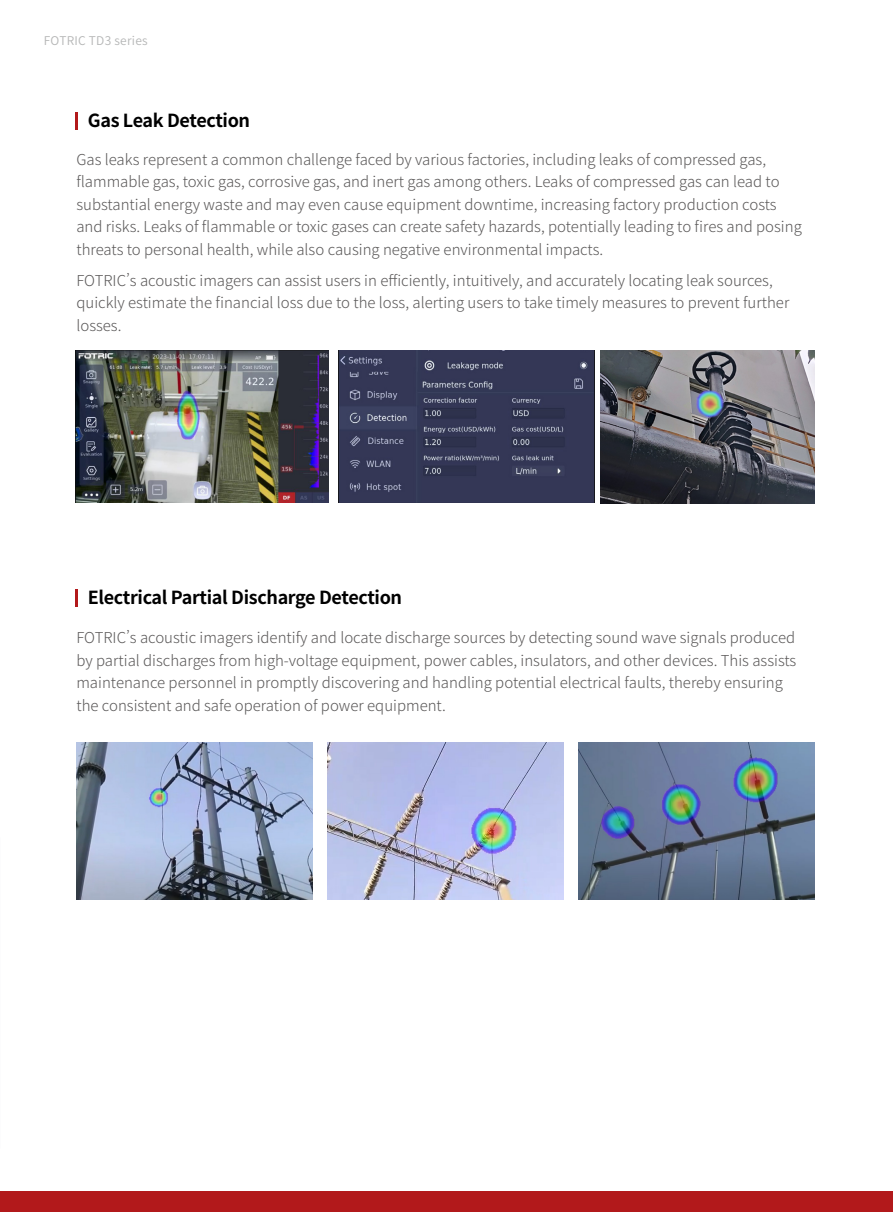
<style>
.page{position:relative;width:893px;height:1212px;background:#fff}
.page>*{position:absolute;margin:0;border:0;box-sizing:border-box;transform-origin:0 0}
.t1{font:700 18px "Source Han Sans CN";letter-spacing:-.02em;color:#000}
.t2{font:300 15px/22.5px "Source Han Sans CN";color:#595757}
.t3{font:12px "Source Han Sans CN";letter-spacing:.02em;color:#b5b6b6}
</style>
<div class="page">
<div style="left:0;top:1191px;width:893px;height:21px;background:#b2191b"></div>
<img style="left:75px;top:351px;width:254px;height:152px">
<img style="left:77px;top:742px;width:236px;height:157px">
<img style="left:339px;top:351px;width:256px;height:152px">
<img style="left:328px;top:742px;width:236px;height:157px">
<img style="left:601px;top:351px;width:214px;height:152px">
<img style="left:579px;top:742px;width:236px;height:158px">
<hr style="left:75px;top:112px;width:3px;height:17px;background:#b2191b">
<hr style="left:75px;top:589px;width:3px;height:18px;background:#b2191b">
<hr style="left:0;top:578px;width:1px;height:259px;background:#323856">
<p class="t3" style="left:44px;top:33px;width:105px">FOTRIC TD3 series</p>
<p class="t1" style="left:88px;top:110px;width:164px">Gas Leak Detection</p>
<p class="t2" style="left:76px;top:148px;width:727px">Gas leaks represent a common challenge faced by various factories, including leaks of compressed gas, flammable gas, toxic gas, corrosive gas, and inert gas among others. Leaks of compressed gas can lead to substantial energy waste and may even cause equipment downtime, increasing factory production costs and risks. Leaks of flammable or toxic gases can create safety hazards, potentially leading to fires and posing threats to personal health, while also causing negative environmental impacts.</p>
<p class="t2" style="left:76px;top:269px;width:714px">FOTRIC’s acoustic imagers can assist users in efficiently, intuitively, and accurately locating leak sources, quickly estimate the financial loss due to the loss, alerting users to take timely measures to prevent further losses.</p>
<p class="t1" style="left:88px;top:587px;width:316px">Electrical Partial Discharge Detection</p>
<p class="t2" style="left:76px;top:627px;width:721px">FOTRIC’s acoustic imagers identify and locate discharge sources by detecting sound wave signals produced by partial discharges from high-voltage equipment, power cables, insulators, and other devices. This assists maintenance personnel in promptly discovering and handling potential electrical faults, thereby ensuring the consistent and safe operation of power equipment.</p>
</div>
